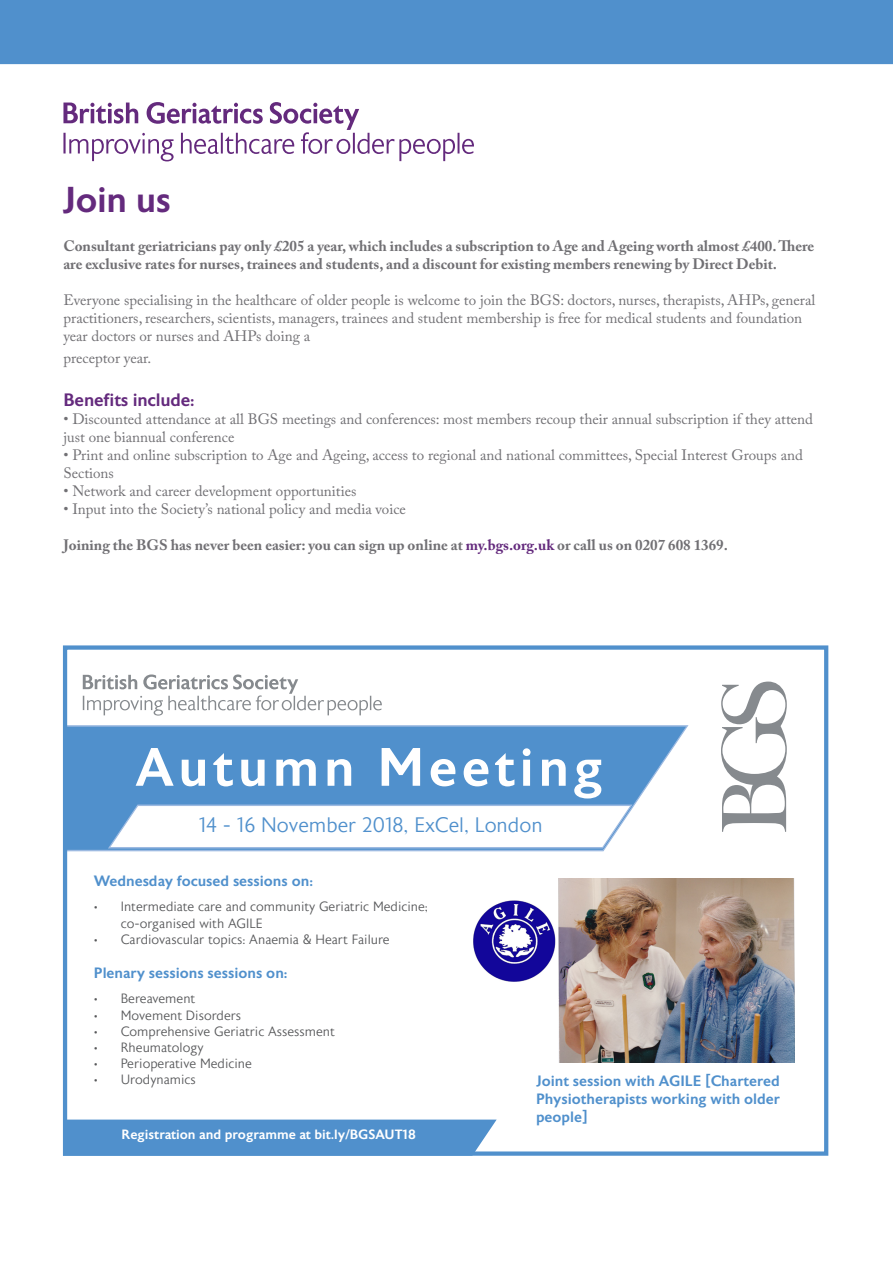
<style>
.page{position:relative;width:893px;height:1263px;background:#fff}
.page>*{position:absolute;margin:0;border:0;box-sizing:border-box;transform-origin:0 0}
.t1{font:500 54px "Astoria Sans";letter-spacing:.08em;color:#fff}
.Programme_headers__s{font:500 36px "Astoria Sans";letter-spacing:-.01em;color:#642a7d}
.t2{font:300 21px "Astoria Sans";color:#5090cc}
.Body_copy_10pt_reg{font:500 18px "Astoria Sans";letter-spacing:-.01em;color:#642a7d}
.Body_copy_10pt_reg-2{font:15px/18px "Adobe Caslon Pro";color:#717074}
.Programme_headers__s-2{font:700 15px/18px "Adobe Caslon Pro";color:#717074}
.t3{font:500 15px/18px "Astoria Sans";color:#5090cc;text-align:justify}
.Body_copy_bold_10pt{font:700 15px "Adobe Caslon Pro";color:#717074}
.t4{font:300 13.5px/16.2px "Astoria Sans";color:#57585a}
.t5{font:500 13.5px "Astoria Sans";color:#fff}
.s1{color:#642a7d}
</style>
<div class="page">
<svg style="left:83px;top:674px;width:299px;height:42px"></svg>
<svg style="left:68px;top:725px;width:621px;height:127px;background:#639cd1"></svg>
<svg style="left:107px;top:804px;width:527px;height:45px"></svg>
<svg style="left:721px;top:681px;width:66px;height:151px"></svg>
<img style="left:473px;top:900px;width:83px;height:81px">
<img style="left:558px;top:878px;width:236px;height:184px">
<div style="left:68px;top:1119px;width:429px;height:32px;background:#5090cc"></div>
<div style="left:63px;top:645px;width:765px;height:511px;border:4px solid #5090cc"></div>
<svg style="left:63px;top:102px;width:411px;height:59px"></svg>
<div style="left:0;top:0;width:893px;height:64px;background:#5090cc"></div>
<p class="Programme_headers__s" style="left:62px;top:180px;width:110px">Join us</p>
<p class="Programme_headers__s-2" style="left:63px;top:237px;width:752px">Consultant geriatricians pay only £205 a year, which includes a subscription to Age and Ageing worth almost £400. There are exclusive rates for nurses, trainees and students, and a discount for existing members renewing by Direct Debit.</p>
<p class="Body_copy_10pt_reg-2" style="left:63px;top:291px;width:753px">Everyone specialising in the healthcare of older people is welcome to join the BGS: doctors, nurses, therapists, AHPs, general practitioners, researchers, scientists, managers, trainees and student membership is free for medical students and foundation year doctors or nurses and AHPs doing a</p>
<p class="Body_copy_10pt_reg-2" style="left:63px;top:349px;width:89px">preceptor year.</p>
<p class="Body_copy_10pt_reg" style="left:63px;top:390px;width:133px">Benefits include:</p>
<p class="Body_copy_10pt_reg-2" style="left:63px;top:410px;width:751px">• Discounted attendance at all BGS meetings and conferences: most members recoup their annual subscription if they attend just one biannual conference</p>
<p class="Body_copy_10pt_reg-2" style="left:63px;top:446px;width:741px">• Print and online subscription to Age and Ageing, access to regional and national committees, Special Interest Groups and<br>Sections</p>
<p class="Body_copy_10pt_reg-2" style="left:63px;top:482px;width:294px">• Network and career development opportunities</p>
<p class="Body_copy_10pt_reg-2" style="left:63px;top:500px;width:344px">• Input into the Society’s national policy and media voice</p>
<p class="Body_copy_bold_10pt" style="left:63px;top:536px;width:666px">Joining the BGS has never been easier: you can sign up online at <span class="s1">my.bgs.org.uk</span> or call us on 0207 608 1369.</p>
<p class="t1" style="left:136px;top:737px;width:469px">Autumn Meeting</p>
<p class="t2" style="left:199px;top:813px;width:345px">14 - 16 November 2018, ExCel, London</p>
<p class="t3" style="left:94px;top:872px;width:221px">Wednesday focused sessions on:</p>
<p class="t4" style="left:121px;top:899px;width:309px;text-indent:-27px">• Intermediate care and community Geriatric Medicine; co-organised with AGILE</p>
<p class="t4" style="left:94px;top:932px;width:297px">• Cardiovascular topics: Anaemia &amp; Heart Failure</p>
<p class="t3" style="left:94px;top:964px;width:195px">Plenary sessions sessions on:</p>
<p class="t4" style="left:94px;top:991px;width:103px">• Bereavement</p>
<p class="t4" style="left:94px;top:1007px;width:149px">• Movement Disorders</p>
<p class="t4" style="left:94px;top:1023px;width:243px">• Comprehensive Geriatric Assessment</p>
<p class="t4" style="left:94px;top:1040px;width:111px">• Rheumatology</p>
<p class="t4" style="left:94px;top:1056px;width:160px">• Perioperative Medicine</p>
<p class="t4" style="left:94px;top:1072px;width:104px">• Urodynamics</p>
<p class="t5" style="left:121px;top:1127px;width:296px">Registration and programme at bit.ly/BGSAUT18</p>
<p class="t3" style="left:536px;top:1072px;width:246px">Joint session with AGILE [Chartered Physiotherapists working with older people]</p>
</div>
